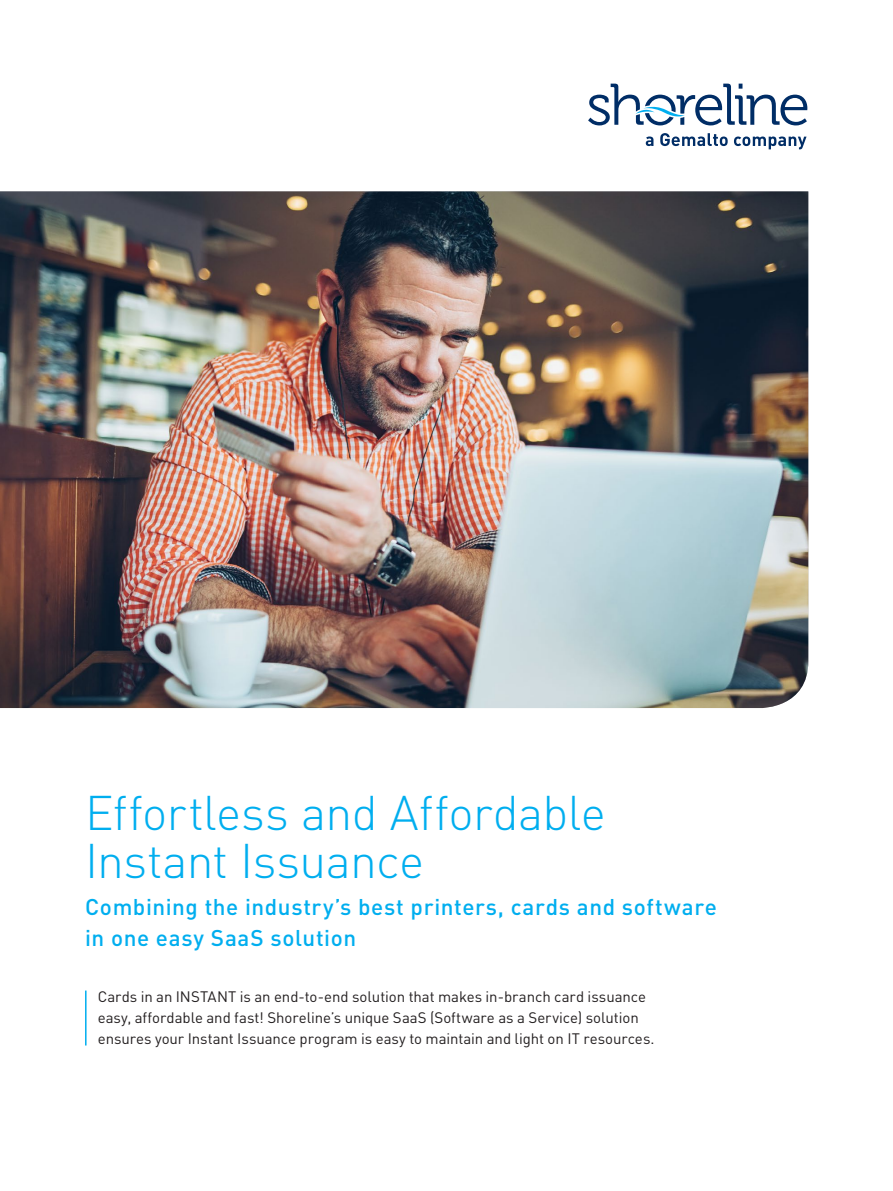
<style>
.page{position:relative;width:893px;height:1191px;background:#fff}
.page>*{position:absolute;margin:0;border:0;box-sizing:border-box;transform-origin:0 0}
.Header_Light_32_40{font:300 48px/48px "DIN Pro";letter-spacing:-.015em;color:#00aeef}
.Header_Bold_15_21{font:500 22.5px/31.5px "DIN Pro";letter-spacing:.025em;color:#00aeef}
.Quote_Line_10_14{font:15px/21px "DIN Pro";letter-spacing:-.005em;color:#231f20}
</style>
<div class="page">
<img style="left:1px;top:191px;width:807px;height:517px">
<hr style="left:85px;top:990px;width:2px;height:55px;background:#00aeef">
<svg style="left:588px;top:84px;width:219px;height:41px"></svg>
<svg style="left:646px;top:136px;width:7px;height:10px"></svg>
<svg style="left:660px;top:133px;width:68px;height:13px"></svg>
<svg style="left:734px;top:136px;width:72px;height:13px"></svg>
<svg style="left:0;top:191px;width:1px;height:517px"></svg>
<p class="Header_Light_32_40" style="left:85px;top:786px;width:522px">Effortless and Affordable<br>Instant Issuance</p>
<p class="Header_Bold_15_21" style="left:85px;top:890px;width:633px">Combining the industry’s best printers, cards and software in one easy SaaS solution</p>
<p class="Quote_Line_10_14" style="left:98px;top:985px;width:558px">Cards in an INSTANT is an end-to-end solution that makes in-branch card issuance easy, affordable and fast! Shoreline’s unique SaaS (Software as a Service) solution ensures your Instant Issuance program is easy to maintain and light on IT resources.</p>
</div>
